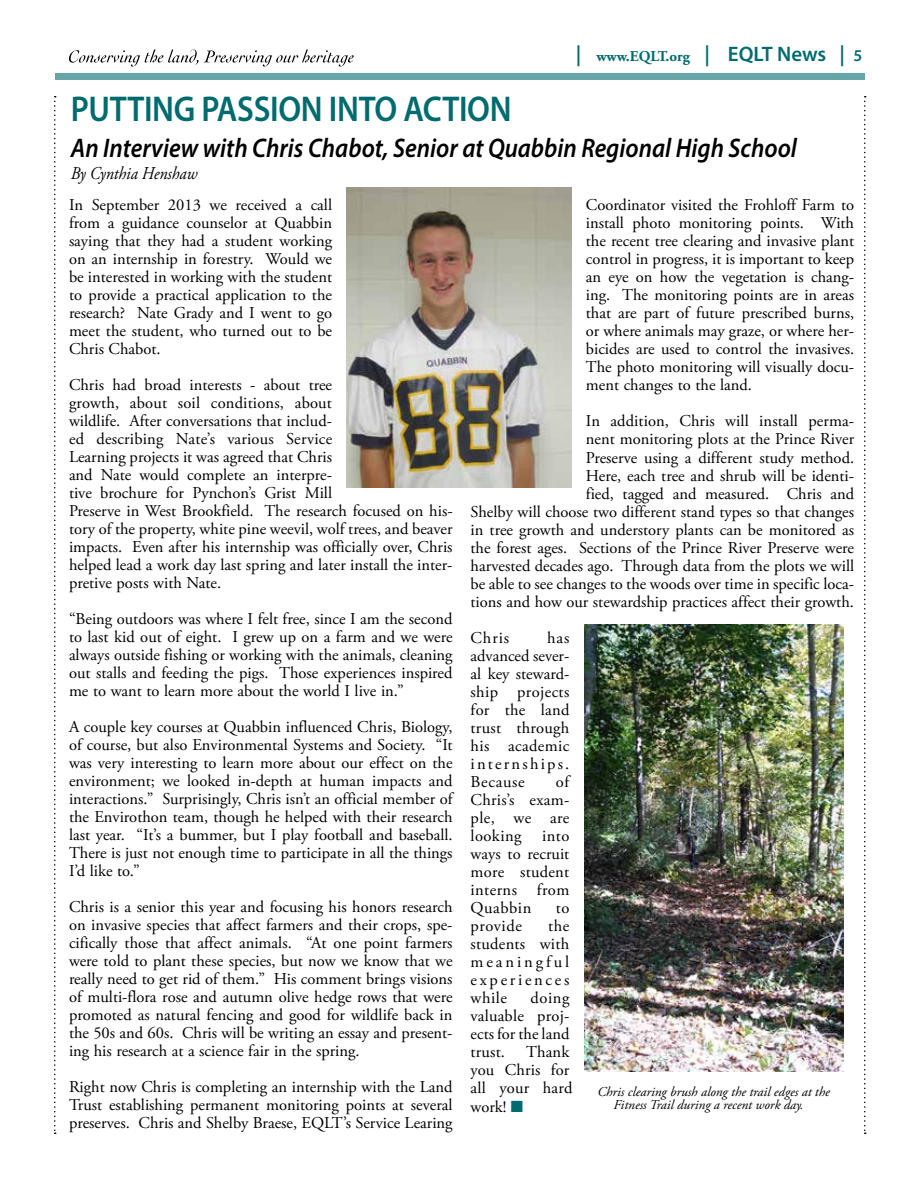
<style>
.page{position:relative;width:918px;height:1188px;background:#fff}
.page>*{position:absolute;margin:0;border:0;box-sizing:border-box;transform-origin:0 0}
.t1{font:600 36px "Myriad Pro";letter-spacing:-.01em;color:#006b6e;scale:.9 1}
.t2{font:italic 600 27px "Myriad Pro";color:#000;scale:.9 1}
.t3{font:italic 18px "Adobe Garamond Pro";color:#000;scale:.9 1}
.t4{font:16.5px/18px "Adobe Garamond Pro";color:#000;text-align:justify}
.t5{font:16.5px "Adobe Garamond Pro";letter-spacing:.035em;color:#000}
.t6{font:700 15px "Adobe Garamond Pro";color:#006b6e}
.t7{font:italic 13.5px/13.5px "Adobe Garamond Pro";color:#000}
.s1{font-family:"Myriad Pro";font-weight:600;font-size:21px}
.s2{font-family:"Myriad Pro";font-weight:600;font-size:16.5px}
.s3{color:#006b6e}
</style>
<div class="page">
<div style="left:56px;top:74px;width:809px;height:6px;background:#66a6a8"></div>
<svg style="left:54px;top:96px;width:2px;height:1038px"></svg>
<svg style="left:864px;top:96px;width:2px;height:1038px"></svg>
<svg style="left:69px;top:49px;width:285px;height:18px"></svg>
<img style="left:347px;top:188px;width:224px;height:300px">
<img style="left:584px;top:624px;width:260px;height:447px">
<p class="t6" style="left:576px;top:47px;width:288px"><span class="s1">|</span> www.EQLT.org <span class="s1">| EQLT News |</span> <span class="s2">5</span></p>
<h1 class="t1" style="left:71px;top:86px;width:491px">PUTTING PASSION INTO ACTION</h1>
<h2 class="t2" style="left:71px;top:130px;width:809px">An Interview with Chris Chabot, Senior at Quabbin Regional High School</h2>
<p class="t3" style="left:71px;top:163px;width:142px">By Cynthia Henshaw</p>
<p class="t4" style="left:69px;top:197px;width:265px">In September 2013 we received a call from a guidance counselor at Quabbin saying that they had a student working on an internship in forestry. Would we be interested in working with the student to provide a practical application to the research? Nate Grady and I went to go meet the student, who turned out to be Chris Chabot.</p>
<p class="t4" style="left:69px;top:377px;width:385px;text-align:left">Chris had broad interests - about tree<br>growth, about soil conditions, about<br>wildlife. After conversations that includ-<br>ed describing Nate’s various Service<br>Learning projects it was agreed that Chris<br>and Nate would complete an interpre-<br>tive brochure for Pynchon’s Grist Mill<br>Preserve in West Brookfield. The research focused on his&shy;tory of the property, white pine weevil, wolf trees, and beaver impacts. Even after his internship was officially over, Chris helped lead a work day last spring and later install the inter&shy;pretive posts with Nate.</p>
<p class="t4" style="left:69px;top:611px;width:385px">“Being outdoors was where I felt free, since I am the second to last kid out of eight. I grew up on a farm and we were always outside fishing or working with the animals, cleaning out stalls and feeding the pigs. Those experiences inspired me to want to learn more about the world I live in.”</p>
<p class="t4" style="left:69px;top:719px;width:385px">A couple key courses at Quabbin influenced Chris, Biology, of course, but also Environmental Systems and Society. “It was very interesting to learn more about our effect on the environment; we looked in-depth at human impacts and interactions.” Surprisingly, Chris isn’t an official member of the Envirothon team, though he helped with their research last year. “It’s a bummer, but I play football and baseball.<br>There is just not enough time to participate in all the things I’d like to.”</p>
<p class="t4" style="left:69px;top:899px;width:385px">Chris is a senior this year and focusing his honors research on invasive species that affect farmers and their crops, spe&shy;cifically those that affect animals. “At one point farmers were told to plant these species, but now we know that we really need to get rid of them.” His comment brings visions of multi-flora rose and autumn olive hedge rows that were promoted as natural fencing and good for wildlife back in the 50s and 60s. Chris will be writing an essay and present&shy;ing his research at a science fair in the spring.</p>
<p class="t4" style="left:69px;top:1079px;width:385px">Right now Chris is completing an internship with the Land Trust establishing permanent monitoring points at several preserves. Chris and Shelby Braese, EQLT’s Service Learing</p>
<p class="t4" style="left:586px;top:197px;width:270px">Coordinator visited the Frohloff Farm to install photo monitoring points. With the recent tree clearing and invasive plant control in progress, it is important to keep an eye on how the vegetation is chang&shy;ing. The monitoring points are in areas that are part of future prescribed burns, or where animals may graze, or where her&shy;bicides are used to control the invasives.<br>The photo monitoring will visually docu&shy;ment changes to the land.</p>
<p class="t4" style="left:471px;top:413px;width:385px;text-align:right">In addition, Chris will install perma-<br>nent monitoring plots at the Prince River<br>Preserve using a different study method.<br>Here, each tree and shrub will be identi-<br>fied, tagged and measured. Chris and<br>Shelby will choose two different stand types so that changes in tree growth and understory plants can be monitored as the forest ages. Sections of the Prince River Preserve were harvested decades ago. Through data from the plots we will be able to see changes to the woods over time in specific loca&shy;tions and how our stewardship practices affect their growth.</p>
<p class="t4" style="left:471px;top:629px;width:40px">Chris</p>
<p class="t4" style="left:471px;top:629px;width:100px;text-indent:77px">has advanced sever&shy;al key steward&shy;ship projects for the land trust through his academic internships.<br>Because</p>
<p class="t4" style="left:471px;top:773px;width:100px;text-indent:85px">of Chris’s exam&shy;ple, we are looking into ways to recruit more student interns from Quabbin</p>
<p class="t4" style="left:556px;top:899px;width:15px">to</p>
<p class="t4" style="left:471px;top:917px;width:100px;text-indent:78px">the students with meaningful experiences while</p>
<p class="t5" style="left:471px;top:915px;width:53px">provide</p>
<p class="t4" style="left:471px;top:989px;width:100px;text-indent:60px">doing valuable proj&shy;ects for the land trust.</p>
<p class="t4" style="left:471px;top:1043px;width:103px;text-align:left;text-indent:55px">Thank you Chris for all your hard</p>
<p class="t4" style="left:471px;top:1098px;width:54px">work! <span class="s3">■</span></p>
<p class="t7" style="left:614px;top:1085px;width:218px;text-indent:-16px">Chris clearing brush along the trail edges at the<br>Fitness Trail during a recent work day.</p>
</div>
